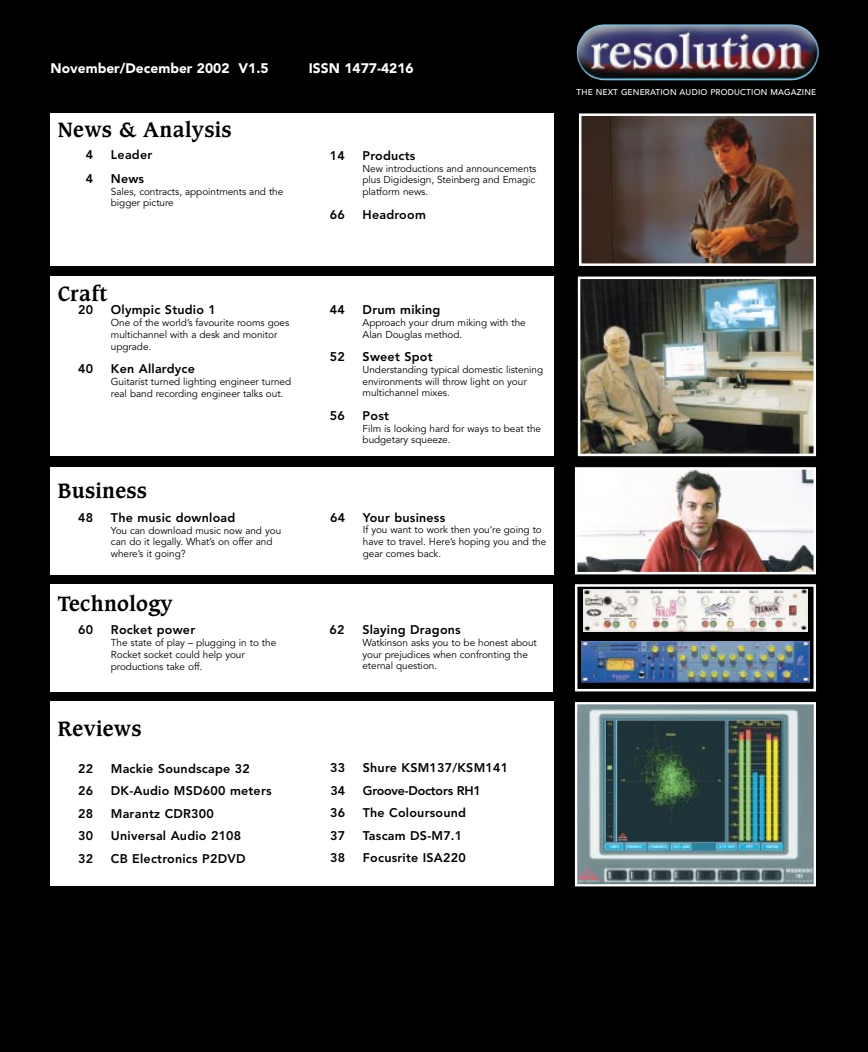
<style>
.page{position:relative;width:868px;height:1052px;background:#fff}
.page>*{position:absolute;margin:0;border:0;box-sizing:border-box;transform-origin:0 0}
.t1{font:700 20px "Caxton";letter-spacing:.02em;color:#000}
.t2{font:900 13.75px "Avenir";color:#fff}
.t3{font:800 12.5px "Avenir";letter-spacing:.02em;color:#000}
.t4{font:800 12.5px "Avenir";letter-spacing:-.02em;color:#000}
.t5{font:10px/11.8px "Avenir";letter-spacing:-.005em;color:#000}
.t6{font:500 8.38px "Avenir";letter-spacing:.02em;color:#fff}
</style>
<div class="page">
<div style="left:1px;top:0;width:867px;height:1051px;background:#000"></div>
<img style="left:582px;top:116px;width:231px;height:147px">
<div style="left:579px;top:113px;width:237px;height:153px;border:2px solid #fff"></div>
<img style="left:581px;top:279px;width:232px;height:174px">
<div style="left:578px;top:276px;width:238px;height:180px;border:2px solid #fff"></div>
<div style="left:50px;top:113px;width:503px;height:153px;background:#fff"></div>
<div style="left:50px;top:276px;width:503px;height:180px;background:#fff"></div>
<div style="left:50px;top:466px;width:504px;height:108px;background:#fff"></div>
<div style="left:50px;top:584px;width:503px;height:107px;background:#fff"></div>
<img style="left:582px;top:641px;width:227px;height:41px">
<div style="left:575px;top:584px;width:241px;height:107px;border:2px solid #fff"></div>
<img style="left:576px;top:24px;width:242px;height:57px">
<div style="left:50px;top:701px;width:504px;height:185px;background:#fff"></div>
<img style="left:578px;top:470px;width:235px;height:101px">
<div style="left:575px;top:467px;width:241px;height:107px;border:2px solid #fff"></div>
<img style="left:578px;top:705px;width:235px;height:178px">
<div style="left:575px;top:702px;width:241px;height:184px;border:2px solid #fff"></div>
<img style="left:584px;top:589px;width:223px;height:42px">
<h2 class="t2" style="left:51px;top:63px;width:219px">November/December 2002 V1.5</h2>
<h2 class="t2" style="left:309px;top:63px;width:106px">ISSN 1477-4216</h2>
<h1 class="t1" style="left:58px;top:121px;width:175px">News &amp; Analysis</h1>
<p class="t3" style="left:86px;top:150px;width:9px">4</p>
<p class="t3" style="left:111px;top:150px;width:43px">Leader</p>
<p class="t3" style="left:86px;top:173px;width:9px">4</p>
<p class="t3" style="left:111px;top:173px;width:35px">News</p>
<p class="t5" style="left:111px;top:186px;width:174px">Sales, contracts, appointments and the bigger picture</p>
<h1 class="t1" style="left:58px;top:284px;width:51px">Craft</h1>
<p class="t3" style="left:78px;top:305px;width:17px">20</p>
<p class="t3" style="left:111px;top:305px;width:106px">Olympic Studio 1</p>
<p class="t5" style="left:111px;top:318px;width:180px">One of the world’s favourite rooms goes multichannel with a desk and monitor upgrade.</p>
<p class="t3" style="left:78px;top:363px;width:17px">40</p>
<p class="t3" style="left:111px;top:363px;width:86px">Ken Allardyce</p>
<p class="t5" style="left:111px;top:376px;width:182px">Guitarist turned lighting engineer turned real band recording engineer talks out.</p>
<h1 class="t1" style="left:58px;top:481px;width:91px">Business</h1>
<p class="t3" style="left:78px;top:512px;width:17px">48</p>
<p class="t3" style="left:111px;top:512px;width:126px">The music download</p>
<p class="t5" style="left:111px;top:525px;width:172px">You can download music now and you can do it legally. What’s on offer and where’s it going?</p>
<h1 class="t1" style="left:58px;top:594px;width:117px">Technology</h1>
<p class="t3" style="left:78px;top:624px;width:17px">60</p>
<p class="t3" style="left:111px;top:624px;width:86px">Rocket power</p>
<p class="t5" style="left:111px;top:637px;width:167px">The state of play – plugging in to the<br>Rocket socket could help your productions take off.</p>
<h1 class="t1" style="left:58px;top:719px;width:85px">Reviews</h1>
<p class="t3" style="left:78px;top:763px;width:17px">22</p>
<p class="t3" style="left:111px;top:763px;width:140px">Mackie Soundscape 32</p>
<p class="t3" style="left:78px;top:785px;width:17px">26</p>
<p class="t3" style="left:111px;top:785px;width:162px">DK-Audio MSD600 meters</p>
<p class="t3" style="left:78px;top:808px;width:17px">28</p>
<p class="t3" style="left:111px;top:808px;width:104px">Marantz CDR300</p>
<p class="t3" style="left:78px;top:830px;width:17px">30</p>
<p class="t3" style="left:111px;top:830px;width:132px">Universal Audio 2108</p>
<p class="t3" style="left:78px;top:853px;width:17px">32</p>
<p class="t3" style="left:111px;top:853px;width:136px">CB Electronics P2DVD</p>
<p class="t3" style="left:330px;top:150px;width:17px">14</p>
<p class="t3" style="left:362px;top:150px;width:54px">Products</p>
<p class="t5" style="left:362px;top:163px;width:175px;text-align:justify">New introductions and announcements plus Digidesign, Steinberg and Emagic platform news.</p>
<p class="t3" style="left:330px;top:209px;width:17px">66</p>
<p class="t3" style="left:362px;top:209px;width:65px">Headroom</p>
<p class="t3" style="left:330px;top:304px;width:17px">44</p>
<p class="t3" style="left:362px;top:304px;width:79px">Drum miking</p>
<p class="t5" style="left:362px;top:317px;width:165px">Approach your drum miking with the<br>Alan Douglas method.</p>
<p class="t3" style="left:330px;top:351px;width:17px">52</p>
<p class="t3" style="left:362px;top:351px;width:71px">Sweet Spot</p>
<p class="t5" style="left:362px;top:364px;width:182px">Understanding typical domestic listening environments will throw light on your multichannel mixes.</p>
<p class="t3" style="left:330px;top:410px;width:17px">56</p>
<p class="t3" style="left:362px;top:410px;width:28px">Post</p>
<p class="t5" style="left:362px;top:423px;width:180px">Film is looking hard for ways to beat the budgetary squeeze.</p>
<p class="t3" style="left:330px;top:512px;width:17px">64</p>
<p class="t3" style="left:363px;top:512px;width:84px">Your business</p>
<p class="t5" style="left:363px;top:525px;width:185px">If you want to work then you’re going to have to travel. Here’s hoping you and the gear comes back.</p>
<p class="t3" style="left:329px;top:624px;width:17px">62</p>
<p class="t3" style="left:362px;top:624px;width:100px">Slaying Dragons</p>
<p class="t5" style="left:362px;top:637px;width:176px">Watkinson asks you to be honest about your prejudices when confronting the eternal question.</p>
<p class="t3" style="left:330px;top:762px;width:17px">33</p>
<p class="t3" style="left:363px;top:762px;width:147px">Shure KSM137/KSM141</p>
<p class="t3" style="left:330px;top:785px;width:16px">34</p>
<p class="t4" style="left:363px;top:785px;width:120px">Groove-Doctors RH1</p>
<p class="t3" style="left:330px;top:807px;width:17px">36</p>
<p class="t3" style="left:363px;top:807px;width:105px">The Coloursound</p>
<p class="t3" style="left:330px;top:830px;width:17px">37</p>
<p class="t3" style="left:363px;top:830px;width:101px">Tascam DS-M7.1</p>
<p class="t3" style="left:330px;top:852px;width:17px">38</p>
<p class="t3" style="left:363px;top:852px;width:104px">Focusrite ISA220</p>
<p class="t6" style="left:576px;top:89px;width:241px">THE NEXT GENERATION AUDIO PRODUCTION MAGAZINE</p>
</div>
